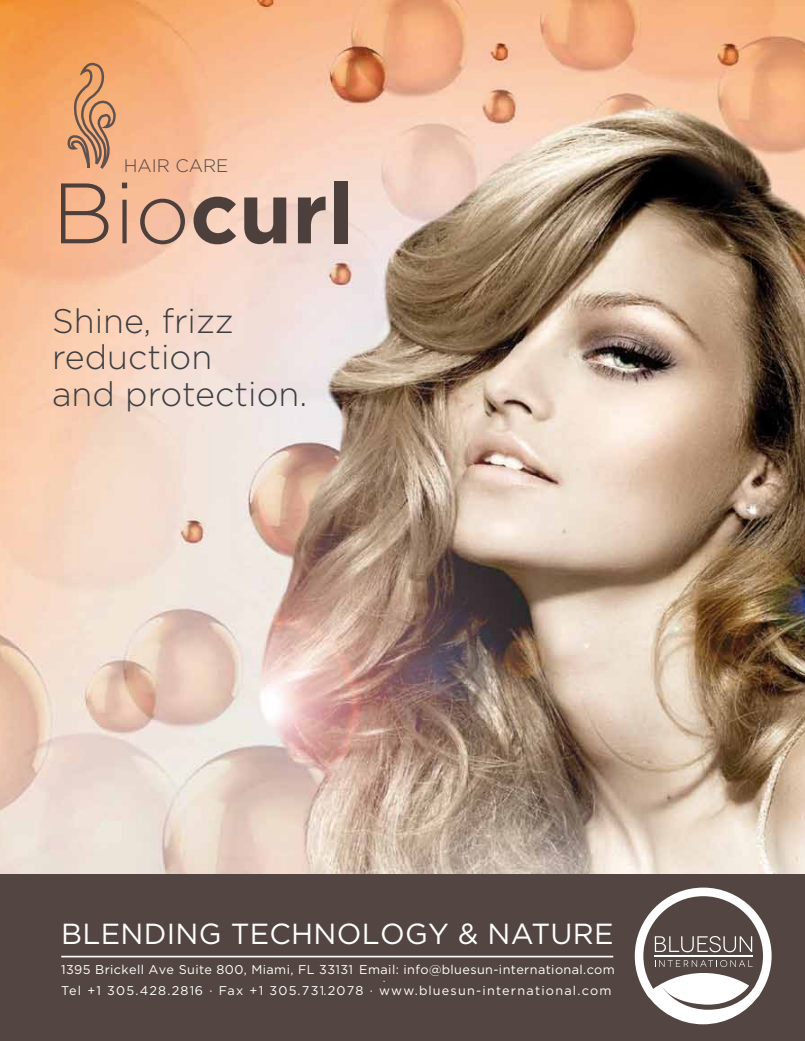
<style>
.page{position:relative;width:805px;height:1041px;background:#fff}
.page>*{position:absolute;margin:0;border:0;box-sizing:border-box;transform-origin:0 0}
.t1{font:700 85.5px "Gotham";color:#4d3f3c}
.t2{font:300 34px/36.6px "Gotham";color:#3e3d40}
.t3{font:29px "Gotham";letter-spacing:.01em;color:#fff}
.t4{font:300 18.12px "Gotham";color:#534541}
.t5{font:12.62px/21.1px "Gotham";letter-spacing:.03em;color:#fff}
.t6{font:300 10.12px "Helvetica LT Std";color:#fff}
.s1{font-weight:300}
</style>
<div class="page">
<img style="left:0;top:1px;width:804px;height:873px">
<div style="left:0;top:874px;width:804px;height:167px;background:#534541"></div>
<svg style="left:634px;top:887px;width:137px;height:137px"></svg>
<hr style="left:61px;top:955px;width:552px;height:2px;background:#fff">
<svg style="left:65px;top:59px;width:50px;height:194px;background:#e3a57b"></svg>
<h3 class="t4" style="left:124px;top:154px;width:106px">HAIR CARE</h3>
<h1 class="t1" style="left:52px;top:156px;width:303px"><span class="s1">Bio</span>curl</h1>
<h2 class="t2" style="left:52px;top:301px;width:256px">Shine, frizz reduction<br>and protection.</h2>
<h3 class="t3" style="left:61px;top:915px;width:553px">BLENDING TECHNOLOGY &amp; NATURE</h3>
<p class="t5" style="left:61px;top:958px;width:554px">1395 Brickell Ave Suite 800, Miami, FL 33131 Email: info@bluesun-international.com<br>Tel +1 305.428.2816 · Fax +1 305.731.2078 · www.bluesun-international.com</p>
<p class="t6" style="left:383px;top:974px;width:4px">·</p>
</div>
